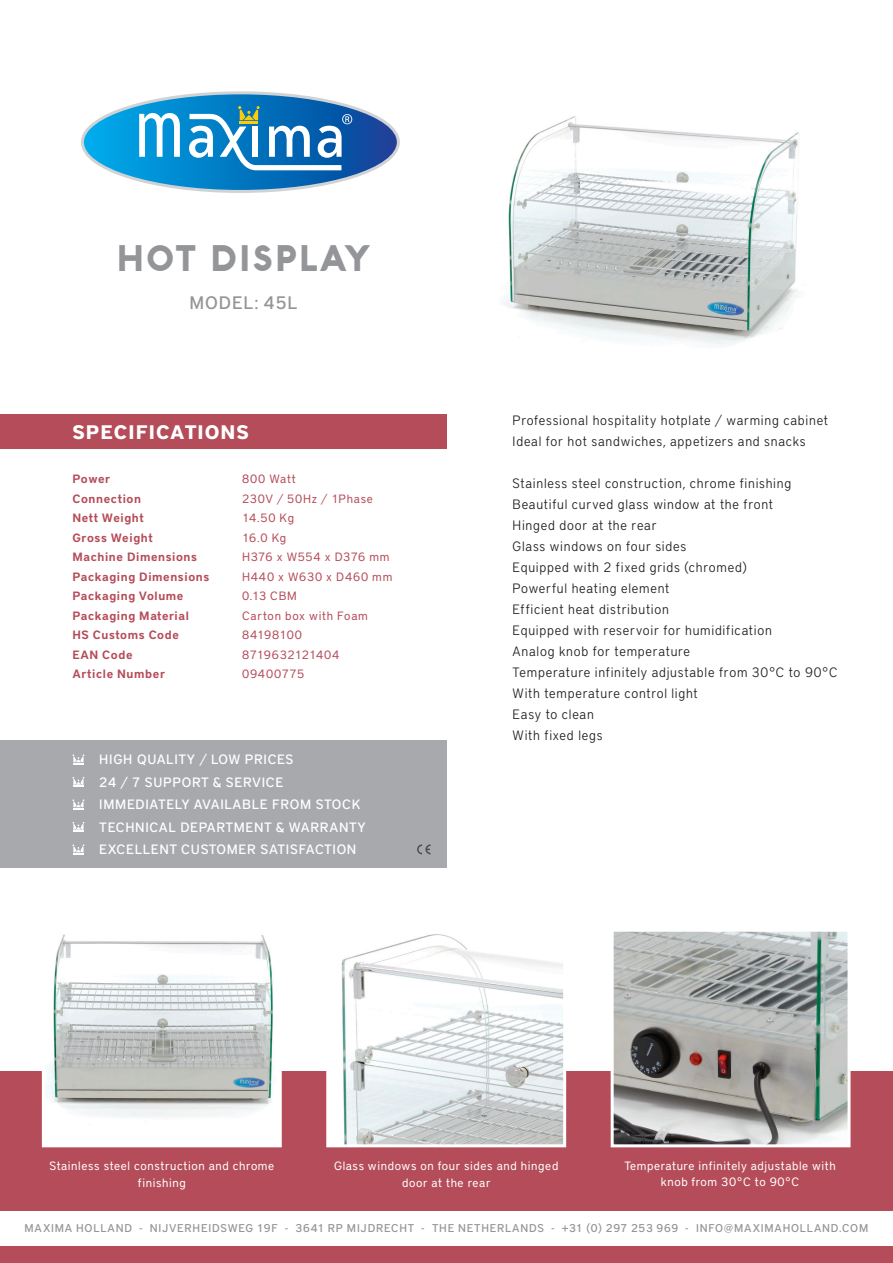
<style>
.page{position:relative;width:893px;height:1263px;background:#fff}
.page>*{position:absolute;margin:0;border:0;box-sizing:border-box;transform-origin:0 0}
.t1{font:900 36px "Aquawax";letter-spacing:.04em;color:#939598;scale:.95 1}
.t2{font:700 19.5px "District Pro";letter-spacing:.05em;color:#fff}
.t3{font:500 18px "District Pro";letter-spacing:.05em;color:#939598}
.t4{font:300 13.5px "District Pro";letter-spacing:.055em;color:#231f20}
.t5{font:500 13.5px "District Pro";letter-spacing:.05em;color:#fff}
.t6{font:12px/16.5px "District Pro";letter-spacing:.05em;color:#fff;text-align:center}
.t7{font:600 12px "District Pro";letter-spacing:.05em;color:#b54c59}
.t8{font:12px "District Pro";letter-spacing:.06em;color:#b54c59}
.t9{font:12px "District Pro";letter-spacing:.025em;color:#b54c59}
.t10{font:12px "District Pro";letter-spacing:.01em;color:#b54c59}
.t11{font:500 11.25px "District Pro";letter-spacing:.07em;color:#939598}
</style>
<div class="page">
<div style="left:0;top:740px;width:446px;height:128px;background:#a8a9ad"></div>
<div style="left:0;top:1071px;width:893px;height:192px;background:#b54c59"></div>
<div style="left:0;top:415px;width:446px;height:34px;background:#b54c59"></div>
<svg style="left:82px;top:93px;width:316px;height:99px"></svg>
<div style="left:0;top:1211px;width:893px;height:34px;background:#fff"></div>
<svg style="left:73px;top:754px;width:11px;height:10px"></svg>
<svg style="left:73px;top:777px;width:11px;height:10px"></svg>
<svg style="left:73px;top:799px;width:11px;height:10px"></svg>
<svg style="left:73px;top:844px;width:11px;height:10px"></svg>
<svg style="left:73px;top:822px;width:11px;height:10px"></svg>
<svg style="left:417px;top:844px;width:14px;height:10px"></svg>
<svg style="left:41px;top:934px;width:241px;height:214px"></svg>
<svg style="left:326px;top:934px;width:241px;height:214px"></svg>
<svg style="left:610px;top:931px;width:241px;height:217px;background:#a6a7a5"></svg>
<img style="left:501px;top:116px;width:298px;height:231px">
<p class="t1" style="left:116px;top:234px;width:269px">HOT DISPLAY</p>
<p class="t3" style="left:189px;top:290px;width:109px">MODEL: 45L</p>
<p class="t2" style="left:73px;top:418px;width:178px">SPECIFICATIONS</p>
<p class="t7" style="left:73px;top:471px;width:39px">Power</p>
<p class="t7" style="left:73px;top:490px;width:70px">Connection</p>
<p class="t7" style="left:73px;top:510px;width:73px">Nett Weight</p>
<p class="t7" style="left:73px;top:529px;width:82px">Gross Weight</p>
<p class="t7" style="left:73px;top:549px;width:126px">Machine Dimensions</p>
<p class="t7" style="left:73px;top:568px;width:138px">Packaging Dimensions</p>
<p class="t7" style="left:73px;top:588px;width:112px">Packaging Volume</p>
<p class="t7" style="left:73px;top:607px;width:118px">Packaging Material</p>
<p class="t7" style="left:73px;top:627px;width:108px">HS Customs Code</p>
<p class="t7" style="left:73px;top:646px;width:62px">EAN Code</p>
<p class="t7" style="left:73px;top:666px;width:94px">Article Number</p>
<p class="t8" style="left:242px;top:471px;width:55px">800 Watt</p>
<p class="t8" style="left:242px;top:490px;width:132px">230V / 50Hz / 1Phase</p>
<p class="t8" style="left:242px;top:510px;width:54px">14.50 Kg</p>
<p class="t8" style="left:242px;top:529px;width:46px">16.0 Kg</p>
<p class="t8" style="left:242px;top:549px;width:149px">H376 x W554 x D376 mm</p>
<p class="t8" style="left:242px;top:568px;width:152px">H440 x W630 x D460 mm</p>
<p class="t8" style="left:242px;top:588px;width:56px">0.13 CBM</p>
<p class="t8" style="left:242px;top:607px;width:127px">Carton box with Foam</p>
<p class="t10" style="left:242px;top:627px;width:61px">84198100</p>
<p class="t9" style="left:242px;top:646px;width:99px">8719632121404</p>
<p class="t8" style="left:242px;top:666px;width:64px">09400775</p>
<p class="t5" style="left:99px;top:750px;width:196px">HIGH QUALITY / LOW PRICES</p>
<p class="t5" style="left:99px;top:773px;width:186px">24 / 7 SUPPORT &amp; SERVICE</p>
<p class="t5" style="left:99px;top:795px;width:263px">IMMEDIATELY AVAILABLE FROM STOCK</p>
<p class="t5" style="left:99px;top:818px;width:268px">TECHNICAL DEPARTMENT &amp; WARRANTY</p>
<p class="t5" style="left:99px;top:840px;width:259px">EXCELLENT CUSTOMER SATISFACTION</p>
<p class="t4" style="left:513px;top:411px;width:317px">Professional hospitality hotplate / warming cabinet</p>
<p class="t4" style="left:513px;top:432px;width:295px">Ideal for hot sandwiches, appetizers and snacks</p>
<p class="t4" style="left:513px;top:474px;width:280px">Stainless steel construction, chrome finishing</p>
<p class="t4" style="left:513px;top:495px;width:262px">Beautiful curved glass window at the front</p>
<p class="t4" style="left:513px;top:516px;width:145px">Hinged door at the rear</p>
<p class="t4" style="left:513px;top:537px;width:175px">Glass windows on four sides</p>
<p class="t4" style="left:513px;top:558px;width:236px">Equipped with 2 fixed grids (chromed)</p>
<p class="t4" style="left:513px;top:579px;width:158px">Powerful heating element</p>
<p class="t4" style="left:513px;top:600px;width:158px">Efficient heat distribution</p>
<p class="t4" style="left:513px;top:621px;width:261px">Equipped with reservoir for humidification</p>
<p class="t4" style="left:513px;top:642px;width:179px">Analog knob for temperature</p>
<p class="t4" style="left:513px;top:663px;width:326px">Temperature infinitely adjustable from 30°C to 90°C</p>
<p class="t4" style="left:513px;top:684px;width:187px">With temperature control light</p>
<p class="t4" style="left:513px;top:705px;width:83px">Easy to clean</p>
<p class="t4" style="left:513px;top:726px;width:91px">With fixed legs</p>
<p class="t6" style="left:49px;top:1157px;width:226px">Stainless steel construction and chrome finishing</p>
<p class="t6" style="left:334px;top:1157px;width:226px">Glass windows on four sides and hinged door at the rear</p>
<p class="t6" style="left:624px;top:1157px;width:213px">Temperature infinitely adjustable with knob from 30°C to 90°C</p>
<p class="t11" style="left:25px;top:1221px;width:845px">MAXIMA HOLLAND - NIJVERHEIDSWEG 19F - 3641 RP MIJDRECHT - THE NETHERLANDS - +31 (0) 297 253 969 - INFO@MAXIMAHOLLAND.COM</p>
</div>
